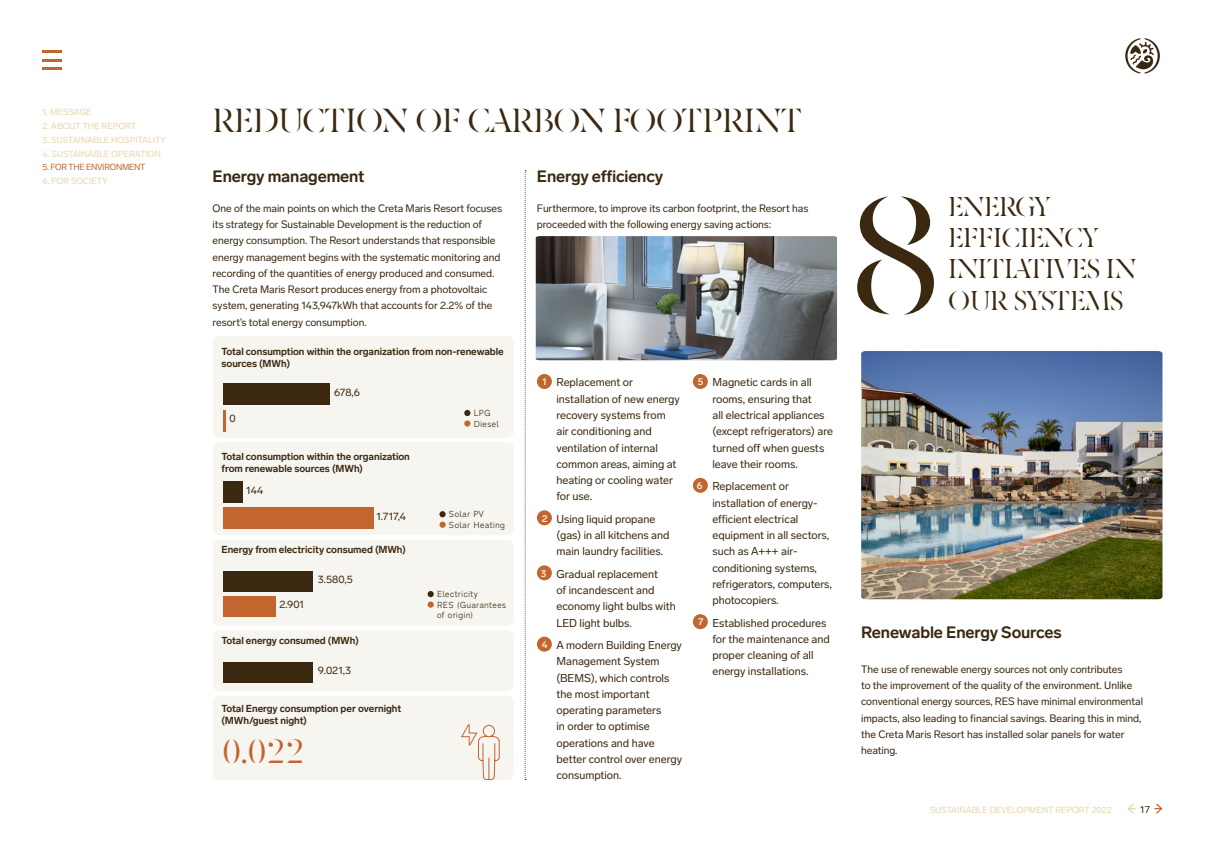
<style>
.page{position:relative;width:1205px;height:851px;background:#fff}
.page>*{position:absolute;margin:0;border:0;box-sizing:border-box;transform-origin:0 0}
.t1{font:165px "Berlingske Serif St";color:#3b2811}
.t2{font:33.75px "Berlingske Serif St";letter-spacing:-.015em;color:#3b2811}
.t3{font:33.75px "Berlingske Serif St";color:#c2652f}
.t4{font:27.5px/31.2px "Berlingske Serif St";letter-spacing:-.02em;color:#3b2811}
.t5{font:700 16.25px "Lab Grotesque";letter-spacing:-.01em;color:#3b2811}
.t6{font:11.25px/16.2px "Lab Grotesque";letter-spacing:-.005em;color:#3b2811}
.t7{font:10.62px/16.2px "Lab Grotesque";letter-spacing:-.005em;color:#3b2811}
.t8{font:700 10px/12px "Lab Grotesque";letter-spacing:-.005em;color:#3b2811}
.t9{font:10px "Lab Grotesque";color:#3b2811}
.t10{font:8.75px "Lab Grotesque";color:#e8d6ac}
.t11{font:300 8.75px/10.5px "CF Dromon";color:#3b2811}
.t12{font:8.75px "Lab Grotesque";letter-spacing:-.03em;color:#c2652f}
.s1{font-weight:700;font-size:10px;color:#ebe6d5}
</style>
<div class="page">
<hr style="left:43px;top:67px;width:19px;height:3px;background:#c2652f">
<hr style="left:43px;top:59px;width:19px;height:3px;background:#c2652f">
<hr style="left:43px;top:50px;width:19px;height:3px;background:#c2652f">
<svg style="left:1154px;top:803px;width:9px;height:11px"></svg>
<svg style="left:1127px;top:803px;width:8px;height:11px"></svg>
<svg style="left:1125px;top:38px;width:35px;height:36px"></svg>
<div style="left:537px;top:374px;width:15px;height:15px;background:#c2652f;border-radius:50%"></div>
<div style="left:537px;top:510px;width:15px;height:15px;background:#c2652f;border-radius:50%"></div>
<div style="left:537px;top:565px;width:15px;height:15px;background:#c2652f;border-radius:50%"></div>
<div style="left:537px;top:636px;width:15px;height:15px;background:#c2652f;border-radius:50%"></div>
<div style="left:693px;top:374px;width:15px;height:15px;background:#c2652f;border-radius:50%"></div>
<div style="left:693px;top:477px;width:15px;height:15px;background:#c2652f;border-radius:50%"></div>
<div style="left:693px;top:614px;width:15px;height:15px;background:#c2652f;border-radius:50%"></div>
<img style="left:861px;top:351px;width:301px;height:248px">
<img style="left:536px;top:236px;width:301px;height:124px">
<svg style="left:525px;top:170px;width:1px;height:608px"></svg>
<div style="left:213px;top:336px;width:301px;height:102px;background:#f7f5ef;border-radius:7px"></div>
<div style="left:213px;top:442px;width:301px;height:93px;background:#f7f5ef;border-radius:7px"></div>
<div style="left:213px;top:539px;width:301px;height:86px;background:#f7f5ef;border-radius:7px"></div>
<div style="left:213px;top:630px;width:301px;height:61px;background:#f7f5ef;border-radius:7px"></div>
<div style="left:213px;top:695px;width:301px;height:85px;background:#f7f5ef;border-radius:7px"></div>
<div style="left:223px;top:382px;width:107px;height:22px;background:#3b2811"></div>
<div style="left:223px;top:481px;width:20px;height:21px;background:#3b2811"></div>
<div style="left:223px;top:571px;width:90px;height:20px;background:#3b2811"></div>
<div style="left:223px;top:662px;width:90px;height:20px;background:#3b2811"></div>
<hr style="left:223px;top:409px;width:3px;height:22px;background:#c2652f">
<div style="left:223px;top:507px;width:151px;height:22px;background:#c2652f"></div>
<div style="left:223px;top:596px;width:52px;height:20px;background:#c2652f"></div>
<svg style="left:464px;top:410px;width:6px;height:16px"></svg>
<div style="left:439px;top:511px;width:7px;height:6px;background:#3b2811;border-radius:50%"></div>
<div style="left:439px;top:521px;width:7px;height:6px;background:#c2652f;border-radius:50%"></div>
<svg style="left:428px;top:591px;width:6px;height:16px"></svg>
<svg style="left:461px;top:724px;width:39px;height:56px"></svg>
<p class="t10" style="left:43px;top:107px;width:50px">1. MESSAGE</p>
<h2 class="t2" style="left:213px;top:94px;width:591px">REDUCTION OF CARBON FOOTPRINT</h2>
<p class="t10" style="left:43px;top:120px;width:95px">2. ABOUT THE REPORT</p>
<p class="t10" style="left:43px;top:134px;width:125px">3. SUSTAINABLE HOSPITALITY</p>
<p class="t10" style="left:43px;top:148px;width:120px">4. SUSTAINABLE OPERATION</p>
<p class="t10" style="left:43px;top:175px;width:67px">6. FOR SOCIETY</p>
<p class="t12" style="left:43px;top:161px;width:104px">5. FOR THE ENVIRONMENT</p>
<h3 class="t5" style="left:213px;top:165px;width:153px">Energy management</h3>
<h3 class="t5" style="left:537px;top:165px;width:128px">Energy efficiency</h3>
<p class="t7" style="left:213px;top:200px;width:291px">One of the main points on which the Creta Maris Resort focuses its strategy for Sustainable Development is the reduction of energy consumption. The Resort understands that responsible energy management begins with the systematic monitoring and recording of the quantities of energy produced and consumed.<br>The Creta Maris Resort produces energy from a photovoltaic system, generating 143,947kWh that accounts for 2.2% of the resort’s total energy consumption.</p>
<p class="t7" style="left:537px;top:200px;width:273px">Furthermore, to improve its carbon footprint, the Resort has proceeded with the following energy saving actions:</p>
<p class="t8" style="left:221px;top:344px;width:284px">Total consumption within the organization from non-renewable sources (MWh)</p>
<p class="t7" style="left:229px;top:409px;width:8px">0</p>
<p class="t7" style="left:334px;top:383px;width:27px">678,6</p>
<p class="t8" style="left:221px;top:450px;width:190px">Total consumption within the organization from renewable sources (MWh)</p>
<p class="t7" style="left:246px;top:481px;width:18px">144</p>
<p class="t7" style="left:376px;top:508px;width:31px">1.717,4</p>
<p class="t8" style="left:221px;top:543px;width:186px">Energy from electricity consumed (MWh)</p>
<p class="t7" style="left:279px;top:596px;width:26px">2.901</p>
<p class="t7" style="left:318px;top:571px;width:36px">3.580,5</p>
<p class="t8" style="left:221px;top:633px;width:139px">Total energy consumed (MWh)</p>
<p class="t7" style="left:318px;top:661px;width:35px">9.021,3</p>
<p class="t8" style="left:221px;top:702px;width:181px">Total Energy consumption per overnight (MWh/guest night)</p>
<h2 class="t3" style="left:222px;top:725px;width:84px">0.022</h2>
<p class="t11" style="left:473px;top:407px;width:27px">LPG<br>Diesel</p>
<p class="t11" style="left:449px;top:508px;width:58px">Solar PV<br>Solar Heating</p>
<p class="t11" style="left:437px;top:588px;width:71px">Electricity<br>RES (Guarantees of origin)</p>
<p class="t6" style="left:556px;top:374px;width:125px;text-indent:-14px"><span class="s1">1</span> Replacement or installation of new energy recovery systems from air conditioning and ventilation of internal common areas, aiming at heating or cooling water for use.</p>
<p class="t6" style="left:556px;top:510px;width:114px;text-indent:-15px"><span class="s1">2</span> Using liquid propane (gas) in all kitchens and main laundry facilities.</p>
<p class="t6" style="left:556px;top:565px;width:121px;text-indent:-16px"><span class="s1">3</span> Gradual replacement<br>of incandescent and economy light bulbs with<br>LED light bulbs.</p>
<p class="t6" style="left:556px;top:636px;width:127px;text-indent:-15px"><span class="s1">4</span> A modern Building Energy<br>Management System (BEMS), which controls the most important operating parameters<br>in order to optimise operations and have better control over energy consumption.</p>
<p class="t6" style="left:712px;top:374px;width:122px;text-indent:-14px"><span class="s1">5</span> Magnetic cards in all rooms, ensuring that<br>all electrical appliances (except refrigerators) are turned off when guests leave their rooms.</p>
<p class="t6" style="left:712px;top:478px;width:121px;text-indent:-16px"><span class="s1">6</span> Replacement or installation of energy&shy;efficient electrical equipment in all sectors, such as A+++ air&shy;conditioning systems, refrigerators, computers, photocopiers.</p>
<p class="t6" style="left:712px;top:614px;width:119px;text-indent:-14px"><span class="s1">7</span> Established procedures for the maintenance and proper cleaning of all energy installations.</p>
<h1 class="t1" style="left:848px;top:130px;width:96px">8</h1>
<h3 class="t4" style="left:948px;top:189px;width:190px">ENERGY<br>EFFICIENCY<br>INITIATIVES IN<br>OUR SYSTEMS</h3>
<h3 class="t5" style="left:861px;top:621px;width:202px">Renewable Energy Sources</h3>
<p class="t7" style="left:861px;top:660px;width:283px">The use of renewable energy sources not only contributes<br>to the improvement of the quality of the environment. Unlike conventional energy sources, RES have minimal environmental impacts, also leading to financial savings. Bearing this in mind, the Creta Maris Resort has installed solar panels for water heating.</p>
<p class="t10" style="left:930px;top:803px;width:184px">SUSTAINABLE DEVELOPMENT REPORT 2022</p>
<p class="t9" style="left:1140px;top:802px;width:11px">17</p>
</div>
